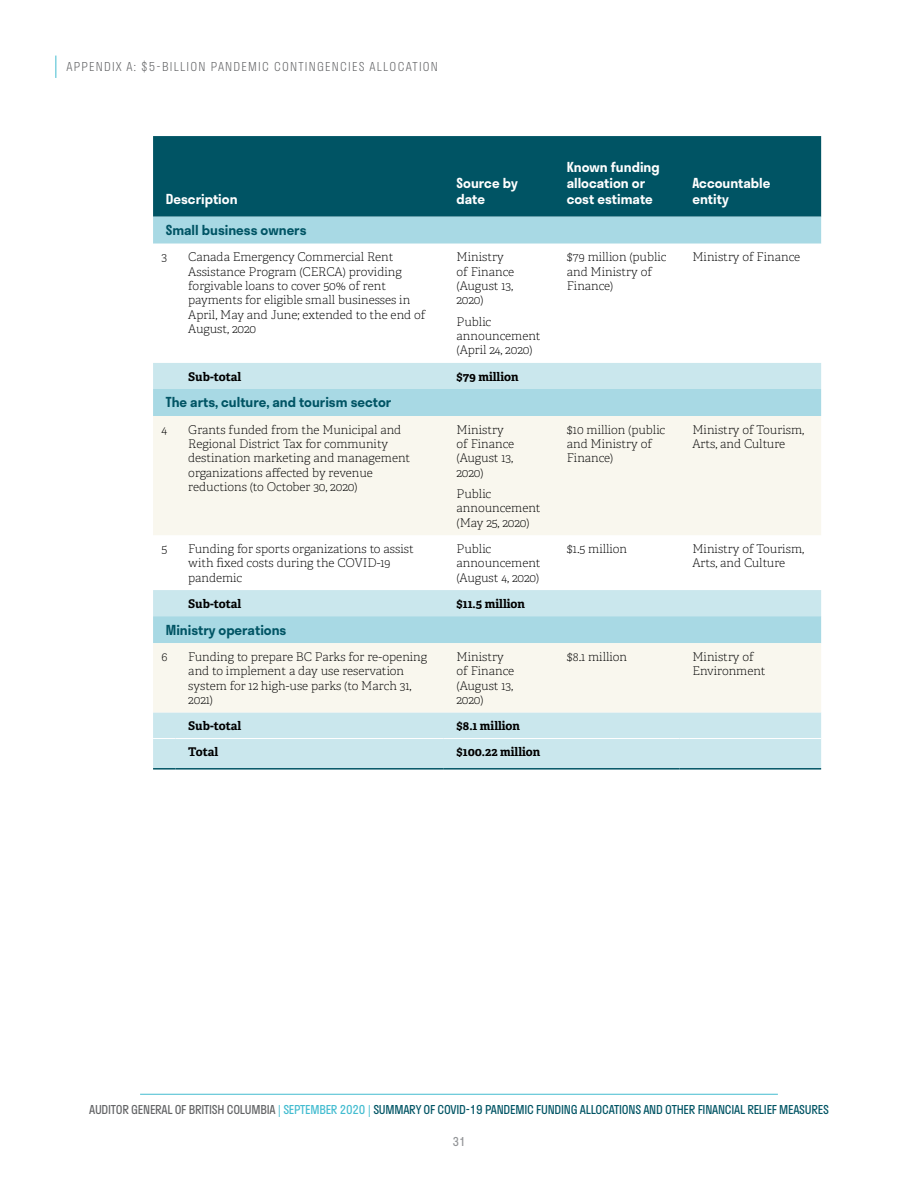
<style>
.page{position:relative;width:918px;height:1188px;background:#fff}
.page>*{position:absolute;margin:0;border:0;box-sizing:border-box;transform-origin:0 0}
.t1{font:600 13.5px/16.2px "Stratos";color:#fff}
.t2{font:600 13.5px "Stratos";color:#005464}
.t3{font:12px/14.4px "Adelle PE Th";color:#000}
.t4{font:12px "Stratos";letter-spacing:-.02em;color:#005464}
.t5{font:700 12px "Adelle PE";color:#000}
.t6{font:300 12px "Stratos";letter-spacing:.1em;color:#636466}
.t7{font:12px "Stratos";color:#939598}
.s1{color:#636466}
.s2{color:#43bcd0}
</style>
<div class="page">
<hr style="left:140px;top:1094px;width:638px;height:1px;background:#43bcd0">
<svg style="left:55px;top:56px;width:1px;height:22px"></svg>
<div style="left:153px;top:136px;width:668px;height:81px;background:#005464"></div>
<div style="left:153px;top:217px;width:668px;height:27px;background:#a8d9e4"></div>
<svg style="left:153px;top:363px;width:668px;height:405px;background:#c1e3ea"></svg>
<svg style="left:153px;top:416px;width:668px;height:296px;fill:#f9f7ee"></svg>
<hr style="left:153px;top:768px;width:23px;height:2px;background:#005464">
<hr style="left:176px;top:768px;width:268px;height:2px;background:#005464">
<hr style="left:444px;top:768px;width:110px;height:2px;background:#005464">
<hr style="left:554px;top:768px;width:126px;height:2px;background:#005464">
<hr style="left:680px;top:768px;width:141px;height:2px;background:#005464">
<svg style="left:153px;top:738px;width:23px;height:1px"></svg>
<hr style="left:176px;top:738px;width:268px;height:1px;background:#fff">
<hr style="left:444px;top:738px;width:110px;height:1px;background:#fff">
<hr style="left:554px;top:738px;width:126px;height:1px;background:#fff">
<hr style="left:680px;top:738px;width:141px;height:1px;background:#fff">
<p class="t6" style="left:67px;top:57px;width:109px">APPENDIX A: $5-BILLI</p>
<p class="t6" style="left:190px;top:57px;width:59px">ON PANDEMIC</p>
<p class="t6" style="left:274px;top:57px;width:24px">CONTINGENCIES</p>
<p class="t6" style="left:370px;top:57px;width:35px">ALLOCATI</p>
<p class="t6" style="left:423px;top:57px;width:15px">ON</p>
<p class="t1" style="left:166px;top:190px;width:73px">Description</p>
<p class="t1" style="left:457px;top:174px;width:63px">Source by date</p>
<p class="t2" style="left:166px;top:219px;width:142px">Small business owners</p>
<p class="t3" style="left:162px;top:250px;width:7px">3</p>
<p class="t3" style="left:188px;top:250px;width:239px">Canada Emergency Commercial Rent Assistance Program (CERCA) providing forgivable loans to cover 50% of rent payments for eligible small businesses in April, May and June; extended to the end of August, 2020</p>
<p class="t3" style="left:457px;top:250px;width:59px">Ministry of Finance (August 13,<br>2020)</p>
<p class="t3" style="left:457px;top:314px;width:86px">Public announcement (April 24, 2020)</p>
<p class="t5" style="left:188px;top:368px;width:55px">Sub-total</p>
<p class="t5" style="left:457px;top:368px;width:64px">$79 million</p>
<p class="t2" style="left:166px;top:392px;width:227px">The arts, culture, and tourism sector</p>
<p class="t3" style="left:162px;top:422px;width:7px">4</p>
<p class="t3" style="left:188px;top:422px;width:223px">Grants funded from the Municipal and Regional District Tax for community destination marketing and management organizations affected by revenue reductions (to October 30, 2020)</p>
<p class="t3" style="left:457px;top:422px;width:59px">Ministry of Finance (August 13,<br>2020)</p>
<p class="t3" style="left:457px;top:486px;width:86px">Public announcement (May 25, 2020)</p>
<p class="t1" style="left:567px;top:158px;width:95px">Known funding allocation or cost estimate</p>
<p class="t1" style="left:692px;top:174px;width:80px">Accountable entity</p>
<p class="t3" style="left:567px;top:250px;width:101px">$79 million (public and Ministry of<br>Finance)</p>
<p class="t3" style="left:692px;top:250px;width:109px">Ministry of Finance</p>
<p class="t3" style="left:567px;top:422px;width:100px">$10 million (public and Ministry of<br>Finance)</p>
<p class="t3" style="left:692px;top:422px;width:113px">Ministry of Tourism,<br>Arts, and Culture</p>
<p class="t3" style="left:162px;top:541px;width:7px">5</p>
<p class="t3" style="left:188px;top:541px;width:227px">Funding for sports organizations to assist with fixed costs during the COVID-19 pandemic</p>
<p class="t3" style="left:457px;top:541px;width:86px">Public announcement (August 4, 2020)</p>
<p class="t3" style="left:567px;top:541px;width:62px">$1.5 million</p>
<p class="t3" style="left:692px;top:541px;width:113px">Ministry of Tourism,<br>Arts, and Culture</p>
<p class="t5" style="left:188px;top:595px;width:55px">Sub-total</p>
<p class="t5" style="left:456px;top:595px;width:70px">$11.5 million</p>
<p class="t2" style="left:166px;top:619px;width:122px">Ministry operations</p>
<p class="t3" style="left:162px;top:649px;width:8px">6</p>
<p class="t3" style="left:188px;top:649px;width:240px">Funding to prepare BC Parks for re-opening and to implement a day use reservation system for 12 high-use parks (to March 31,<br>2021)</p>
<p class="t3" style="left:457px;top:649px;width:59px">Ministry of Finance (August 13,<br>2020)</p>
<p class="t3" style="left:567px;top:649px;width:62px">$8.1 million</p>
<p class="t3" style="left:692px;top:649px;width:75px">Ministry of<br>Environment</p>
<p class="t5" style="left:188px;top:717px;width:55px">Sub-total</p>
<p class="t5" style="left:457px;top:717px;width:65px">$8.1 million</p>
<p class="t5" style="left:188px;top:743px;width:32px">Total</p>
<p class="t5" style="left:457px;top:743px;width:85px">$100.22 million</p>
<p class="t4" style="left:89px;top:1100px;width:741px"><span class="s1">AUDITOR GENERAL OF BRITISH COLUMBIA</span> <span class="s2">| SEPTEMBER 2020 |</span> SUMMARY OF COVID-19 PANDEMIC FUNDING ALLOCATIONS AND OTHER FINANCIAL RELIEF MEASURES</p>
<p class="t7" style="left:452px;top:1132px;width:15px">31</p>
</div>
